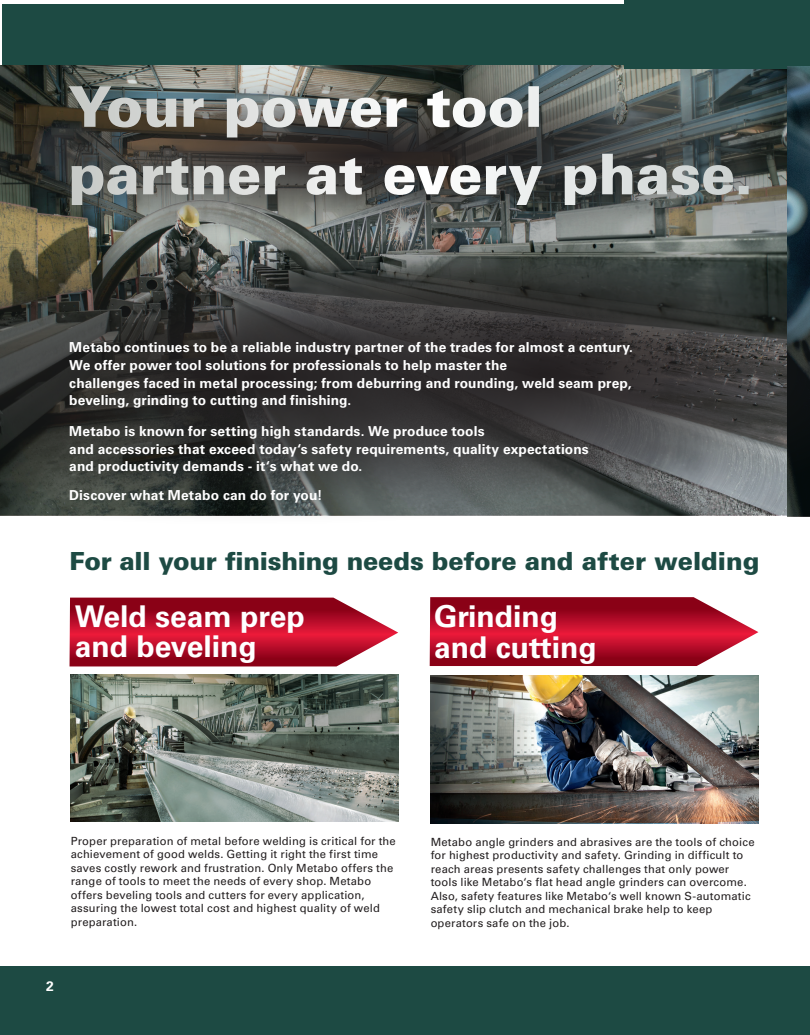
<style>
.page{position:relative;width:810px;height:1035px;background:#fff}
.page>*{position:absolute;margin:0;border:0;box-sizing:border-box;transform-origin:0 0}
.SfB_PS_2__Headline_45pt_black_grauverlau{font:900 56.25px/67.5px "Univers LT Pro 75";letter-spacing:-.005em;color:#fff}
.SfB_PS_Prozesspunkte_24pt_bold_metabogrü{font:700 30px/30px "Univers Metabo";color:#fff}
.SfB_PS__Vor_dem_Schweissen_-_nach_dem_Sc{font:900 25px "Univers LT Pro 75";letter-spacing:-.01em;color:#1d4a43}
.SfB_Einleitungstext_11_pt_bold_weiss{font:700 13.75px/29px "Univers Metabo";letter-spacing:.01em;color:#fff}
.Pagina_links_weiss_ignore{font:700 13.75px "Univers Metabo";color:#fff}
.Intro_Hero{font:11.25px/13.5px "Univers Metabo";letter-spacing:.015em;color:#231f20}
</style>
<div class="page">
<div style="left:0;top:966px;width:810px;height:69px;background:#1d4a43"></div>
<div style="left:2px;top:5px;width:808px;height:63px;background:#1d4a43"></div>
<img style="left:71px;top:674px;width:327px;height:148px">
<img style="left:431px;top:676px;width:327px;height:147px">
<svg style="left:70px;top:598px;width:328px;height:68px;background:#b62139"></svg>
<svg style="left:430px;top:597px;width:328px;height:69px;background:#b6223a"></svg>
<svg style="left:0;top:65px;width:788px;height:158px;background:#4f524e"></svg>
<div style="left:625px;top:0;width:185px;height:68px;background:#1d4a43"></div>
<svg style="left:788px;top:67px;width:22px;height:163px;background:#324b56"></svg>
<svg style="left:0;top:223px;width:788px;height:293px;background:#43443c"></svg>
<svg style="left:156px;top:230px;width:654px;height:287px;background:#414242"></svg>
<p class="SfB_PS_2__Headline_45pt_black_grauverlau" style="left:68px;top:72px;width:687px">Your power tool partner at every phase.</p>
<p class="SfB_Einleitungstext_11_pt_bold_weiss" style="left:69px;top:333px;width:565px">Metabo continues to be a reliable industry partner of the trades for almost a century.</p>
<p class="SfB_Einleitungstext_11_pt_bold_weiss" style="left:69px;top:351px;width:439px">We offer power tool solutions for professionals to help master the</p>
<p class="SfB_Einleitungstext_11_pt_bold_weiss" style="left:69px;top:368px;width:564px">challenges faced in metal processing; from deburring and rounding, weld seam prep,</p>
<p class="SfB_Einleitungstext_11_pt_bold_weiss" style="left:69px;top:386px;width:284px">beveling, grinding to cutting and finishing.</p>
<p class="SfB_Einleitungstext_11_pt_bold_weiss" style="left:69px;top:416px;width:417px">Metabo is known for setting high standards. We produce tools</p>
<p class="SfB_Einleitungstext_11_pt_bold_weiss" style="left:69px;top:434px;width:521px">and accessories that exceed today‘s safety requirements, quality expectations</p>
<p class="SfB_Einleitungstext_11_pt_bold_weiss" style="left:69px;top:452px;width:295px">and productivity demands - it‘s what we do.<br>Discover what Metabo can do for you!</p>
<p class="SfB_PS__Vor_dem_Schweissen_-_nach_dem_Sc" style="left:70px;top:546px;width:691px">For all your finishing needs before and after welding</p>
<p class="SfB_PS_Prozesspunkte_24pt_bold_metabogrü" style="left:75px;top:602px;width:231px">Weld seam prep and beveling</p>
<p class="SfB_PS_Prozesspunkte_24pt_bold_metabogrü" style="left:434px;top:601px;width:164px;line-height:31.2px">Grinding and cutting</p>
<p class="Intro_Hero" style="left:71px;top:834px;width:327px">Proper preparation of metal before welding is critical for the achievement of good welds. Getting it right the first time saves costly rework and frustration. Only Metabo offers the range of tools to meet the needs of every shop. Metabo offers beveling tools and cutters for every application, assuring the lowest total cost and highest quality of weld preparation.</p>
<p class="Pagina_links_weiss_ignore" style="left:46px;top:978px;width:9px">2</p>
<p class="Intro_Hero" style="left:431px;top:835px;width:325px">Metabo angle grinders and abrasives are the tools of choice for highest productivity and safety. Grinding in difficult to reach areas presents safety challenges that only power tools like Metabo‘s flat head angle grinders can overcome.<br>Also, safety features like Metabo‘s well known S-automatic safety slip clutch and mechanical brake help to keep operators safe on the job.</p>
</div>
